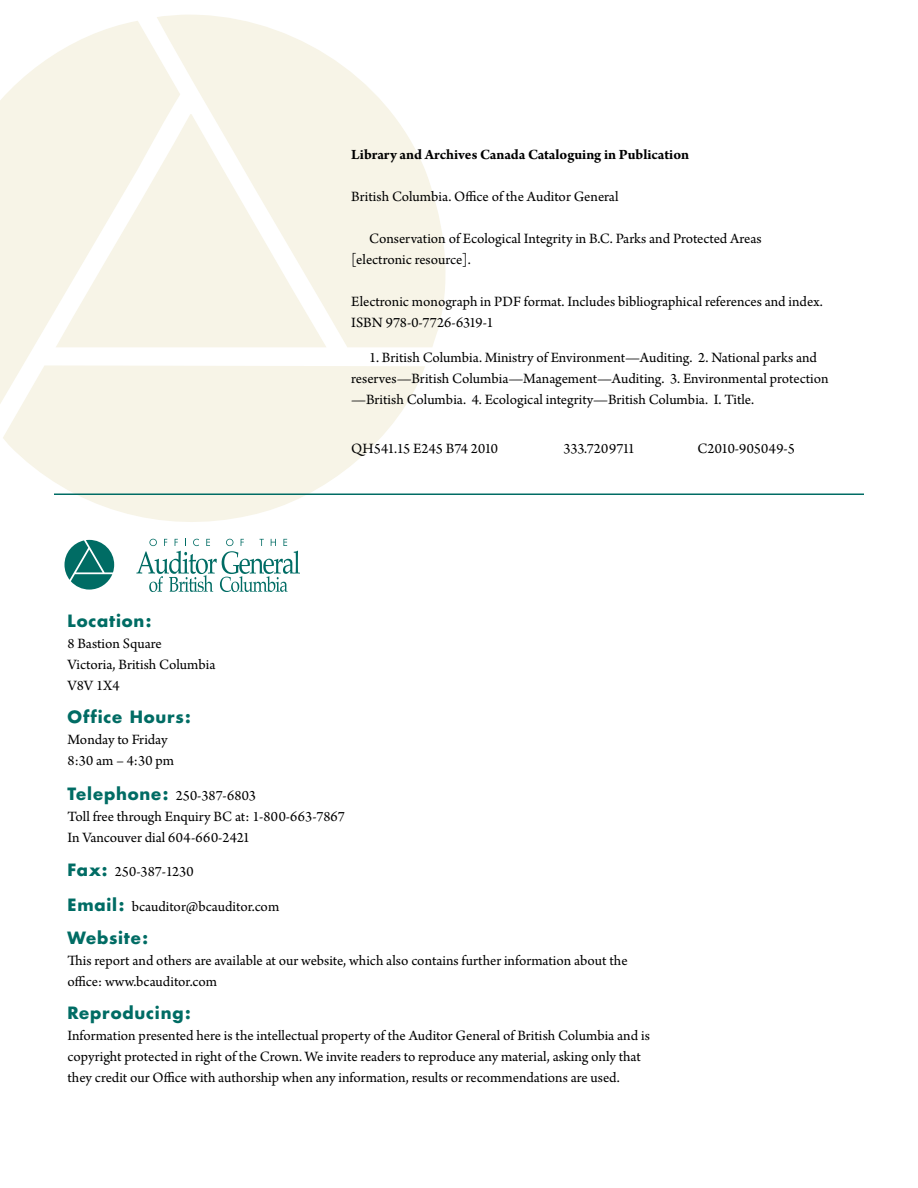
<style>
.page{position:relative;width:918px;height:1188px;background:#fff}
.page>*{position:absolute;margin:0;border:0;box-sizing:border-box;transform-origin:0 0}
.t1{font:700 16.5px "Futura";letter-spacing:.05em;color:#006c64}
.t2{font:15px/21px "Arno Pro";color:#000}
.t3{font:700 15px "Arno Pro";letter-spacing:-.005em;color:#000}
.s1{font-family:"Futura";font-weight:700;font-size:16.5px;color:#006c64}
</style>
<div class="page">
<svg style="left:157px;top:15px;width:289px;height:332px;fill:#f7f4e7"></svg>
<svg style="left:0;top:21px;width:180px;height:383px;fill:#f7f4e7"></svg>
<svg style="left:56px;top:114px;width:271px;height:233px;background:#f8f5ea"></svg>
<svg style="left:3px;top:365px;width:422px;height:157px;fill:#f7f4e7"></svg>
<hr style="left:54px;top:494px;width:810px;height:1px;background:#006c64">
<svg style="left:136px;top:539px;width:164px;height:53px"></svg>
<svg style="left:64px;top:540px;width:50px;height:50px"></svg>
<p class="t3" style="left:351px;top:146px;width:339px">Library and Archives Canada Cataloguing in Publication</p>
<p class="t2" style="left:351px;top:187px;width:269px">British Columbia. Office of the Auditor General</p>
<p class="t2" style="left:351px;top:229px;width:412px;text-indent:18px">Conservation of Ecological Integrity in B.C. Parks and Protected Areas [electronic resource].</p>
<p class="t2" style="left:351px;top:292px;width:473px">Electronic monograph in PDF format. Includes bibliographical references and index.<br>ISBN 978-0-7726-6319-1</p>
<p class="t2" style="left:351px;top:347px;width:479px;text-indent:18px">1. British Columbia. Ministry of Environment—Auditing. 2. National parks and reserves—British Columbia—Management—Auditing. 3. Environmental protection —British Columbia. 4. Ecological integrity—British Columbia. I. Title.</p>
<p class="t2" style="left:351px;top:439px;width:148px">QH541.15 E245 B74 2010</p>
<p class="t2" style="left:564px;top:439px;width:73px">333.7209711</p>
<p class="t2" style="left:698px;top:439px;width:99px">C2010-905049-5</p>
<p class="t1" style="left:68px;top:610px;width:86px">Location:</p>
<p class="t2" style="left:68px;top:634px;width:149px">8 Bastion Square<br>Victoria, British Columbia<br>V8V 1X4</p>
<p class="t1" style="left:68px;top:706px;width:125px">Office Hours:</p>
<p class="t2" style="left:68px;top:730px;width:108px">Monday to Friday<br>8:30 am – 4:30 pm</p>
<p class="t2" style="left:68px;top:786px;width:279px"><span class="s1">Telephone:</span> 250-387-6803<br>Toll free through Enquiry BC at: 1-800-663-7867<br>In Vancouver dial 604-660-2421</p>
<p class="t2" style="left:68px;top:862px;width:128px"><span class="s1">Fax:</span> 250-387-1230</p>
<p class="t2" style="left:68px;top:897px;width:213px"><span class="s1">Email:</span> bcauditor@bcauditor.com</p>
<p class="t1" style="left:68px;top:927px;width:82px">Website:</p>
<p class="t2" style="left:68px;top:951px;width:562px">This report and others are available at our website, which also contains further information about the office: www.bcauditor.com</p>
<p class="t1" style="left:68px;top:1002px;width:125px">Reproducing:</p>
<p class="t2" style="left:68px;top:1026px;width:584px">Information presented here is the intellectual property of the Auditor General of British Columbia and is copyright protected in right of the Crown. We invite readers to reproduce any material, asking only that they credit our Office with authorship when any information, results or recommendations are used.</p>
</div>
